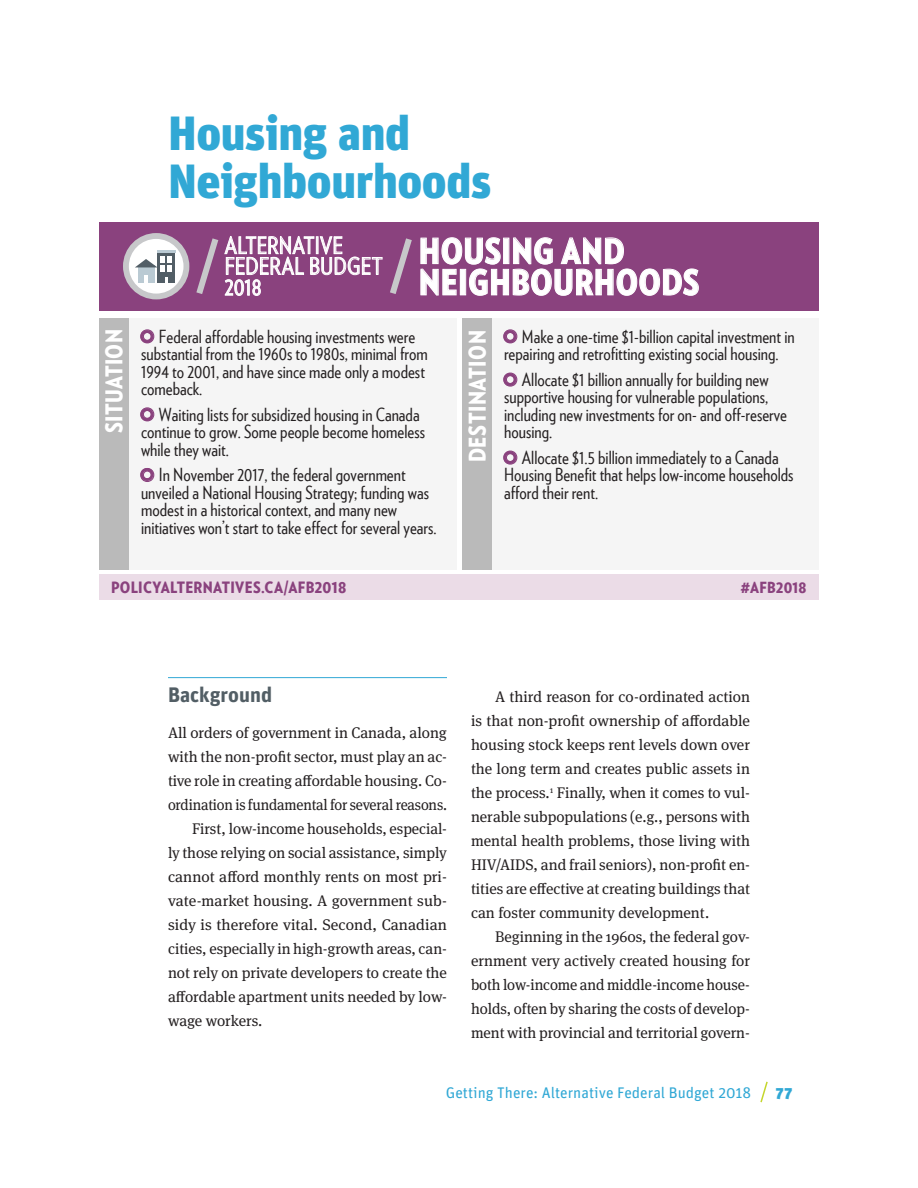
<style>
.page{position:relative;width:918px;height:1188px;background:#fff}
.page>*{position:absolute;margin:0;border:0;box-sizing:border-box;transform-origin:0 0}
.Chapter_title{font:900 48px/48px "Unit";letter-spacing:-.01em;color:#31a8d5}
.t1{font:900 34.8px/31.2px "Verlag Condensed";letter-spacing:.015em;color:#fff}
.t2{font:23.1px/20.9px "Verlag Condensed";letter-spacing:.015em;color:#fff}
.t3{font:900 23.1px "Verlag Condensed";letter-spacing:.02em;color:#fff}
.Subhead{font:700 21px "Unit OT";color:#525e65}
.t4{font:18px/17.4px "Verlag Condensed";color:#231f20}
.t5{font:900 15.6px "Verlag Condensed";letter-spacing:.02em;color:#8a427e;scale:1.05 1}
.Body_text{font:15.3px/24px "Meta Serif OT";color:#231f20;text-align:justify}
.Body_text__no_indent{font:15.3px/24px "Meta Serif OT";letter-spacing:-.01em;color:#231f20;text-align:justify}
.t6{font:15.3px "Unit OT";color:#31a8d5}
.t7{font:900 15.3px "Verlag Condensed";color:#8a427e;scale:1.05 1}
.t8{font:900 15.3px "Unit";color:#31a8d5}
.s1{font-size:16.5px}
.s2{font-size:15.9px}
</style>
<div class="page">
<svg style="left:760px;top:1081px;width:8px;height:22px"></svg>
<hr style="left:168px;top:677px;width:279px;height:1px;background:#31a8d5">
<div style="left:99px;top:222px;width:720px;height:88px;background:#8a427e"></div>
<div style="left:99px;top:318px;width:358px;height:252px;background:#f5f5f5"></div>
<div style="left:462px;top:318px;width:357px;height:252px;background:#f5f5f5"></div>
<div style="left:99px;top:318px;width:30px;height:252px;background:#bababa"></div>
<div style="left:462px;top:318px;width:30px;height:252px;background:#bababa"></div>
<div style="left:99px;top:574px;width:720px;height:26px;background:#ebdce7"></div>
<svg style="left:123px;top:233px;width:576px;height:67px"></svg>
<svg style="left:140px;top:329px;width:15px;height:15px"></svg>
<svg style="left:140px;top:407px;width:15px;height:15px"></svg>
<svg style="left:140px;top:468px;width:15px;height:14px"></svg>
<svg style="left:503px;top:329px;width:15px;height:15px"></svg>
<svg style="left:503px;top:372px;width:15px;height:15px"></svg>
<svg style="left:503px;top:450px;width:15px;height:15px"></svg>
<p class="Chapter_title" style="left:168px;top:108px;width:325px">Housing and<br>Neighbourhoods</p>
<p class="t2" style="left:225px;top:234px;width:159px">ALTERNATIVE<br>FEDERAL BUDGET<br>2018</p>
<p class="t1" style="left:419px;top:234px;width:282px">HOUSING AND<br>NEIGHBOURHOODS</p>
<p class="t4" style="left:141px;top:327px;width:288px;text-indent:18px">Federal affordable housing investments were substantial from the 1960s to 1980s, minimal from 1994 to 2001, and have since made only a modest comeback.</p>
<p class="t4" style="left:141px;top:405px;width:286px;text-indent:18px">Waiting lists for subsidized housing in Canada continue to grow. Some people become homeless while they wait.</p>
<p class="t4" style="left:141px;top:466px;width:297px;text-indent:18px">In November 2017, the federal government unveiled a National Housing Strategy; funding was modest in a historical context, and many new initiatives won’t start to take effect for several years.</p>
<p class="t3" style="left:96px;top:433px;width:106px;rotate:-90deg">SITUATION</p>
<p class="t3" style="left:459px;top:462px;width:133px;rotate:-90deg">DESTINATION</p>
<p class="t4" style="left:504px;top:327px;width:292px;text-indent:18px">Make a one-time $1-billion capital investment in repairing and retrofitting existing social housing.</p>
<p class="t4" style="left:504px;top:370px;width:284px;text-indent:18px">Allocate $1 billion annually for building new supportive housing for vulnerable populations, including new investments for on- and off-reserve housing.</p>
<p class="t4" style="left:504px;top:448px;width:291px;text-indent:18px">Allocate $1.5 billion immediately to a Canada<br>Housing Benefit that helps low-income households afford their rent.</p>
<p class="t5" style="left:111px;top:575px;width:226px">POLICYALTERNATIVES.CA/AFB<span class="s1">2018</span></p>
<p class="t7" style="left:741px;top:576px;width:64px">#AFB<span class="s2">2018</span></p>
<p class="Subhead" style="left:168px;top:682px;width:106px">Background</p>
<p class="Body_text__no_indent" style="left:168px;top:721px;width:281px">All orders of government in Canada, along with the non-profit sector, must play an ac&shy;tive role in creating affordable housing. Co&shy;ordination is fundamental for several reasons.</p>
<p class="Body_text" style="left:168px;top:817px;width:281px;text-indent:24px">First, low-income households, especial&shy;ly those relying on social assistance, simply cannot afford monthly rents on most pri&shy;vate-market housing. A government sub&shy;sidy is therefore vital. Second, Canadian cities, especially in high-growth areas, can&shy;not rely on private developers to create the affordable apartment units needed by low&shy;wage workers.</p>
<p class="Body_text" style="left:471px;top:685px;width:281px;text-indent:24px">A third reason for co-ordinated action is that non-profit ownership of affordable housing stock keeps rent levels down over the long term and creates public assets in the process.<sup>1</sup> Finally, when it comes to vul&shy;nerable subpopulations (e.g., persons with mental health problems, those living with HIV/AIDS, and frail seniors), non-profit en&shy;tities are effective at creating buildings that can foster community development.</p>
<p class="Body_text" style="left:471px;top:925px;width:281px;text-indent:24px">Beginning in the 1960s, the federal gov&shy;ernment very actively created housing for both low-income and middle-income house&shy;holds, often by sharing the costs of develop&shy;ment with provincial and territorial govern-</p>
<p class="t6" style="left:446px;top:1084px;width:307px">Getting There: Alternative Federal Budget 2018</p>
<p class="t8" style="left:776px;top:1083px;width:18px">77</p>
</div>
